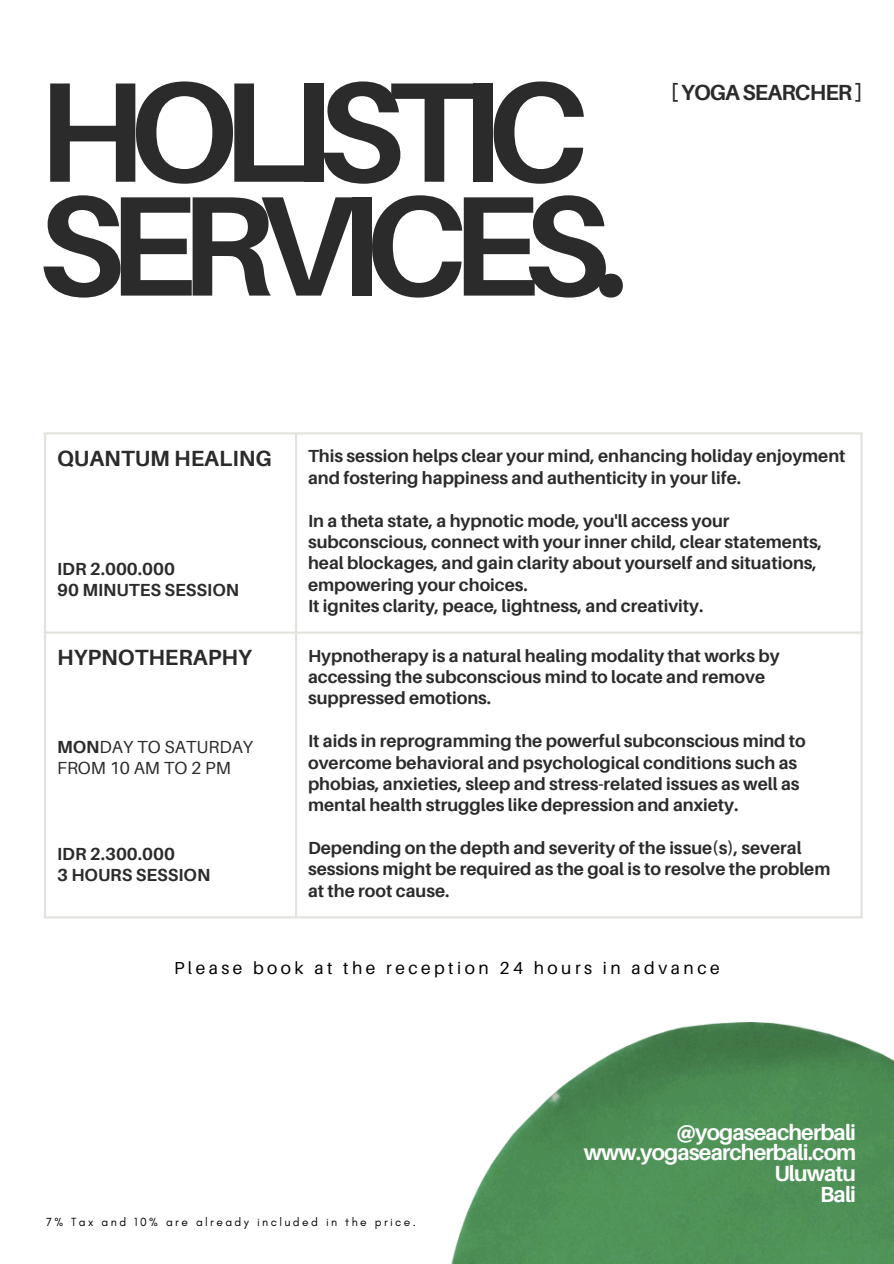
<style>
.page{position:relative;width:894px;height:1264px;background:#fff}
.page>*{position:absolute;margin:0;border:0;box-sizing:border-box;transform-origin:0 0}
.t1{font:700 142.35px/113.9px "Aileron";letter-spacing:-.11em;color:#2b2b2b}
.t2{font:700 22.05px "Aileron";color:#2b2b2b}
.t3{font:700 21.9px/20.9px "Aileron";letter-spacing:-.04em;color:#fff;text-align:right}
.t4{font:700 21.9px "Aileron";letter-spacing:-.04em;color:#2b2b2b}
.t5{font:700 17.55px/21.3px "Aileron";color:#2b2b2b}
.t6{font:17.55px "Aileron";color:#2b2b2b}
.t7{font:17.4px "Aileron";letter-spacing:.2em;color:#000}
.t8{font:12px "Glacial Indifference";letter-spacing:.2em;color:#000}
.s1{font-weight:700}
</style>
<div class="page">
<hr style="left:44px;top:434px;width:2px;height:482px;background:#e4e2dd">
<hr style="left:295px;top:434px;width:2px;height:482px;background:#e4e2dd">
<hr style="left:860px;top:434px;width:2px;height:482px;background:#e4e2dd">
<hr style="left:44px;top:432px;width:818px;height:2px;background:#e4e2dd">
<hr style="left:44px;top:631px;width:818px;height:2px;background:#e4e2dd">
<hr style="left:44px;top:916px;width:818px;height:2px;background:#e4e2dd">
<img style="left:451px;top:1022px;width:442px;height:241px">
<p class="t1" style="left:37px;top:72px;width:592px">HOLISTIC<br>SERVICES.</p>
<p class="t4" style="left:670px;top:79px;width:193px">[YOGASEARCHER]</p>
<h1 class="t2" style="left:57px;top:444px;width:216px">QUANTUM HEALING</h1>
<h2 class="t5" style="left:57px;top:557px;width:119px">IDR 2.000.000</h2>
<p class="t5" style="left:57px;top:579px;width:183px">90 MINUTES SESSION</p>
<p class="t2" style="left:57px;top:643px;width:196px">HYPNOTHERAPHY</p>
<p class="t6" style="left:57px;top:735px;width:197px"><span class="s1">MON</span>DAY TO SATURDAY</p>
<p class="t6" style="left:57px;top:757px;width:175px">FROM 10 AM TO 2 PM</p>
<p class="t5" style="left:57px;top:842px;width:119px">IDR 2.300.000</p>
<p class="t5" style="left:57px;top:863px;width:155px">3 HOURS SESSION</p>
<p class="t5" style="left:308px;top:445px;width:539px">This session helps clear your mind, enhancing holiday enjoyment and fostering happiness and authenticity in your life.</p>
<p class="t5" style="left:308px;top:509px;width:515px">In a theta state, a hypnotic mode, you'll access your subconscious, connect with your inner child, clear statements, heal blockages, and gain clarity about yourself and situations, empowering your choices.</p>
<p class="t5" style="left:308px;top:595px;width:397px">It ignites clarity, peace, lightness, and creativity.</p>
<p class="t5" style="left:308px;top:644px;width:473px">Hypnotherapy is a natural healing modality that works by accessing the subconscious mind to locate and remove suppressed emotions.</p>
<p class="t5" style="left:308px;top:730px;width:499px">It aids in reprogramming the powerful subconscious mind to overcome behavioral and psychological conditions such as phobias, anxieties, sleep and stress-related issues as well as mental health struggles like depression and anxiety.</p>
<p class="t5" style="left:308px;top:836px;width:523px">Depending on the depth and severity of the issue(s), several sessions might be required as the goal is to resolve the problem at the root cause.</p>
<p class="t7" style="left:174px;top:956px;width:547px">Please book at the reception 24 hours in advance</p>
<h3 class="t8" style="left:46px;top:1214px;width:371px">7% Tax and 10% are already included in the price.</h3>
<p class="t3" style="left:583px;top:1121px;width:274px">@yogaseacherbali www.yogasearcherbali.com<br>Uluwatu<br>Bali</p>
</div>
